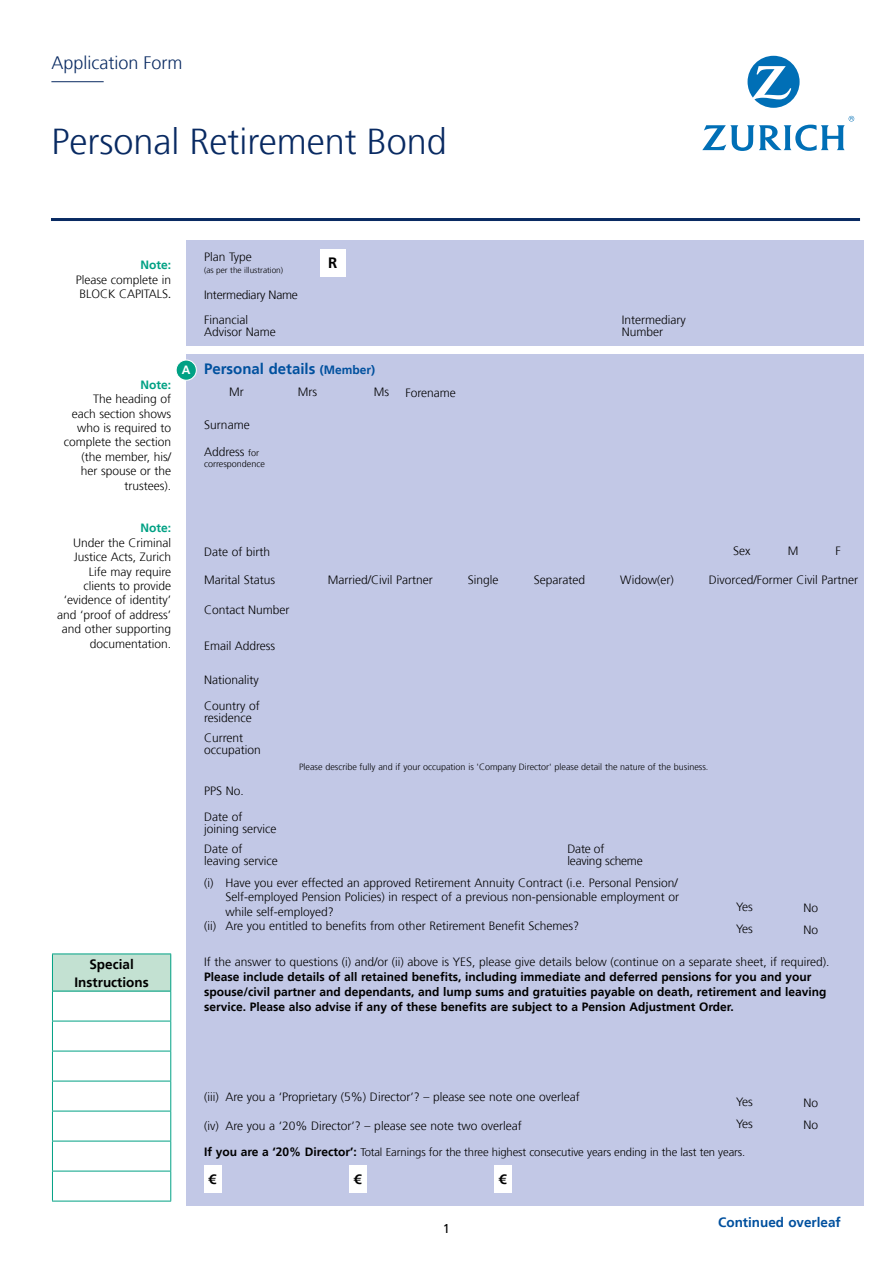
<style>
.page{position:relative;width:893px;height:1263px;background:#fff}
.page>*{position:absolute;margin:0;border:0;box-sizing:border-box;transform-origin:0 0}
.t1{font:300 36px "Frutiger";color:#092a62}
.t2{font:300 18px "Frutiger";color:#092a62}
.t3{font:700 15px "Frutiger";color:#00509e}
.t4{font:700 15px "Frutiger";color:#000}
.t5{font:700 13.5px/18px "Frutiger";color:#000;text-align:center}
.t6{font:700 13.5px "Frutiger";color:#00509e}
.t7{font:12.75px "Frutiger";color:#000}
.t8{font:300 12px/14.4px "Frutiger";color:#000}
.t9{font:700 12px/15px "Frutiger";color:#000}
.t10{font:300 12px/25.2px "Frutiger";letter-spacing:-.02em;color:#000}
.t11{font:700 12px "Frutiger";color:#00a184}
.t12{font:700 12px "Frutiger";color:#fff}
.t13{font:300 11.25px "Frutiger";letter-spacing:-.01em;color:#000}
.t14{font:300 9px "Frutiger";color:#000}
.t15{font:300 8.25px "Frutiger";color:#000}
.s1{font-weight:400;font-size:10.5px}
.s2{font-size:12px}
.s3{font-size:9px}
.s4{font-weight:700;font-size:12px}
</style>
<div class="page">
<svg style="left:747px;top:56px;width:53px;height:52px"></svg>
<svg style="left:702px;top:116px;width:152px;height:35px"></svg>
<div style="left:186px;top:240px;width:677px;height:106px;background:#c2c8e6"></div>
<div style="left:320px;top:249px;width:25px;height:28px;background:#fff"></div>
<div style="left:186px;top:355px;width:677px;height:851px;background:#c2c8e6"></div>
<div style="left:176px;top:360px;width:20px;height:20px;background:#00a184;border-radius:50%"></div>
<div style="left:176px;top:359px;width:21px;height:22px;border:1px solid #fff;border-radius:50%"></div>
<div style="left:204px;top:1165px;width:17px;height:28px;background:#fff"></div>
<hr style="left:51px;top:218px;width:809px;height:3px;background:#092a62">
<hr style="left:51px;top:81px;width:53px;height:1px;background:#092a62">
<div style="left:52px;top:954px;width:119px;height:37px;background:#c3e1d2"></div>
<hr style="left:52px;top:953px;width:119px;height:1px;background:#00a184">
<hr style="left:52px;top:954px;width:1px;height:37px;background:#00a184">
<hr style="left:170px;top:954px;width:1px;height:37px;background:#00a184">
<hr style="left:52px;top:991px;width:119px;height:1px;background:#00a184">
<hr style="left:52px;top:991px;width:1px;height:30px;background:#00a184">
<hr style="left:170px;top:991px;width:1px;height:30px;background:#00a184">
<hr style="left:52px;top:1021px;width:119px;height:1px;background:#00a184">
<hr style="left:52px;top:1021px;width:1px;height:30px;background:#00a184">
<hr style="left:170px;top:1021px;width:1px;height:30px;background:#00a184">
<hr style="left:52px;top:1051px;width:119px;height:1px;background:#00a184">
<hr style="left:52px;top:1051px;width:1px;height:30px;background:#00a184">
<hr style="left:170px;top:1051px;width:1px;height:30px;background:#00a184">
<hr style="left:52px;top:1081px;width:119px;height:1px;background:#00a184">
<hr style="left:52px;top:1081px;width:1px;height:30px;background:#00a184">
<hr style="left:170px;top:1081px;width:1px;height:30px;background:#00a184">
<hr style="left:52px;top:1111px;width:119px;height:1px;background:#00a184">
<hr style="left:52px;top:1111px;width:1px;height:30px;background:#00a184">
<hr style="left:170px;top:1111px;width:1px;height:30px;background:#00a184">
<hr style="left:52px;top:1141px;width:119px;height:1px;background:#00a184">
<hr style="left:52px;top:1141px;width:1px;height:30px;background:#00a184">
<hr style="left:170px;top:1141px;width:1px;height:30px;background:#00a184">
<hr style="left:52px;top:1171px;width:119px;height:1px;background:#00a184">
<hr style="left:52px;top:1171px;width:1px;height:30px;background:#00a184">
<hr style="left:170px;top:1171px;width:1px;height:30px;background:#00a184">
<hr style="left:52px;top:1201px;width:119px;height:1px;background:#00a184">
<div style="left:349px;top:1165px;width:17px;height:28px;background:#fff"></div>
<div style="left:494px;top:1165px;width:17px;height:28px;background:#fff"></div>
<h2 class="t2" style="left:51px;top:52px;width:133px">Application Form</h2>
<h1 class="t1" style="left:51px;top:122px;width:397px">Personal Retirement Bond</h1>
<p class="t11" style="left:140px;top:258px;width:32px">Note:</p>
<p class="t8" style="left:76px;top:273px;width:97px">Please complete in<br>BLOCK CAPITALS<span class="s1">.</span></p>
<p class="t11" style="left:140px;top:377px;width:32px">Note:</p>
<p class="t8" style="left:64px;top:392px;width:109px;text-align:right">The heading of<br>each section shows who is required to complete the section (the member, his/ her spouse or the trustees).</p>
<p class="t12" style="left:182px;top:363px;width:10px">A</p>
<p class="t8" style="left:204px;top:250px;width:49px">Plan Type</p>
<p class="t15" style="left:204px;top:266px;width:81px">(as per the illustration)</p>
<p class="t10" style="left:204px;top:282px;width:95px">Intermediary Name<br>Financial</p>
<p class="t8" style="left:204px;top:325px;width:73px">Advisor Name</p>
<p class="t4" style="left:328px;top:254px;width:11px">R</p>
<p class="t3" style="left:204px;top:360px;width:173px">Personal details <span class="s2">(Member)</span></p>
<p class="t8" style="left:229px;top:385px;width:16px">Mr</p>
<p class="t8" style="left:298px;top:385px;width:21px">Mrs</p>
<p class="t8" style="left:374px;top:385px;width:17px">Ms</p>
<p class="t8" style="left:204px;top:417px;width:47px">Surname</p>
<p class="t8" style="left:204px;top:444px;width:57px">Address <span class="s3">for</span></p>
<p class="t14" style="left:204px;top:458px;width:62px">correspondence</p>
<p class="t8" style="left:405px;top:386px;width:52px">Forename</p>
<p class="t8" style="left:622px;top:314px;width:65px;line-height:12px">Intermediary<br>Number</p>
<p class="t11" style="left:140px;top:521px;width:32px">Note:</p>
<p class="t8" style="left:57px;top:536px;width:115px;text-align:right">Under the Criminal<br>Justice Acts, Zurich<br>Life may require clients to provide ‘evidence of identity’ and ‘proof of address’ and other supporting documentation.</p>
<p class="t5" style="left:74px;top:955px;width:76px">Special<br>Instructions</p>
<p class="t8" style="left:204px;top:545px;width:68px">Date of birth</p>
<p class="t8" style="left:733px;top:544px;width:19px">Sex</p>
<p class="t8" style="left:788px;top:544px;width:12px">M</p>
<p class="t8" style="left:836px;top:544px;width:7px">F</p>
<p class="t8" style="left:204px;top:573px;width:72px">Marital Status</p>
<p class="t8" style="left:328px;top:573px;width:106px">Married/Civil Partner</p>
<p class="t8" style="left:468px;top:573px;width:32px">Single</p>
<p class="t8" style="left:534px;top:573px;width:53px">Separated</p>
<p class="t8" style="left:620px;top:573px;width:55px">Widow(er)</p>
<p class="t8" style="left:709px;top:573px;width:151px">Divorced/Former Civil Partner</p>
<p class="t8" style="left:204px;top:603px;width:87px">Contact Number</p>
<p class="t8" style="left:204px;top:639px;width:73px">Email Address</p>
<p class="t8" style="left:204px;top:673px;width:56px">Nationality</p>
<p class="t8" style="left:204px;top:700px;width:57px;line-height:12px">Country of residence</p>
<p class="t8" style="left:204px;top:732px;width:58px;line-height:12px">Current occupation</p>
<p class="t8" style="left:204px;top:784px;width:41px">PPS No.</p>
<p class="t14" style="left:299px;top:761px;width:411px">Please describe fully and if your occupation is 'Company Director' please detail the nature of the business.</p>
<p class="t8" style="left:204px;top:811px;width:74px;line-height:12px">Date of joining service</p>
<p class="t8" style="left:204px;top:843px;width:75px;line-height:12px">Date of leaving service</p>
<p class="t10" style="left:567px;top:843px;width:77px;line-height:12px">Date of<br>leaving scheme</p>
<p class="t8" style="left:204px;top:876px;width:475px">(i) Have you ever effected an approved Retirement Annuity Contract (i.e. Personal Pension/</p>
<p class="t8" style="left:225px;top:890px;width:455px">Self-employed Pension Policies) in respect of a previous non-pensionable employment or</p>
<p class="t8" style="left:225px;top:904px;width:110px">while self-employed?</p>
<p class="t8" style="left:204px;top:919px;width:376px">(ii) Are you entitled to benefits from other Retirement Benefit Schemes?</p>
<p class="t8" style="left:736px;top:900px;width:18px">Yes</p>
<p class="t8" style="left:804px;top:901px;width:16px">No</p>
<p class="t8" style="left:736px;top:922px;width:18px">Yes</p>
<p class="t8" style="left:804px;top:923px;width:16px">No</p>
<p class="t8" style="left:204px;top:955px;width:627px">If the answer to questions (i) and/or (ii) above is YES, please give details below (continue on a separate sheet, if required).</p>
<p class="t9" style="left:204px;top:969px;width:624px">Please include details of all retained benefits, including immediate and deferred pensions for you and your spouse/civil partner and dependants, and lump sums and gratuities payable on death, retirement and leaving service. Please also advise if any of these benefits are subject to a Pension Adjustment Order.</p>
<p class="t8" style="left:204px;top:1090px;width:377px">(iii) Are you a ‘Proprietary (5%) Director’? – please see note one overleaf</p>
<p class="t8" style="left:204px;top:1118px;width:319px">(iv) Are you a ‘20% Director’? – please see note two overleaf</p>
<p class="t8" style="left:736px;top:1095px;width:18px">Yes</p>
<p class="t8" style="left:804px;top:1095px;width:16px">No</p>
<p class="t8" style="left:736px;top:1117px;width:18px">Yes</p>
<p class="t8" style="left:804px;top:1117px;width:16px">No</p>
<p class="t13" style="left:204px;top:1145px;width:543px"><span class="s4">If you are a ‘20% Director’:</span> Total Earnings for the three highest consecutive years ending in the last ten years.</p>
<p class="t5" style="left:209px;top:1170px;width:9px">€</p>
<p class="t5" style="left:354px;top:1170px;width:9px">€</p>
<p class="t5" style="left:499px;top:1170px;width:9px">€</p>
<p class="t7" style="left:443px;top:1221px;width:9px">1</p>
<p class="t6" style="left:718px;top:1214px;width:124px">Continued overleaf</p>
</div>
